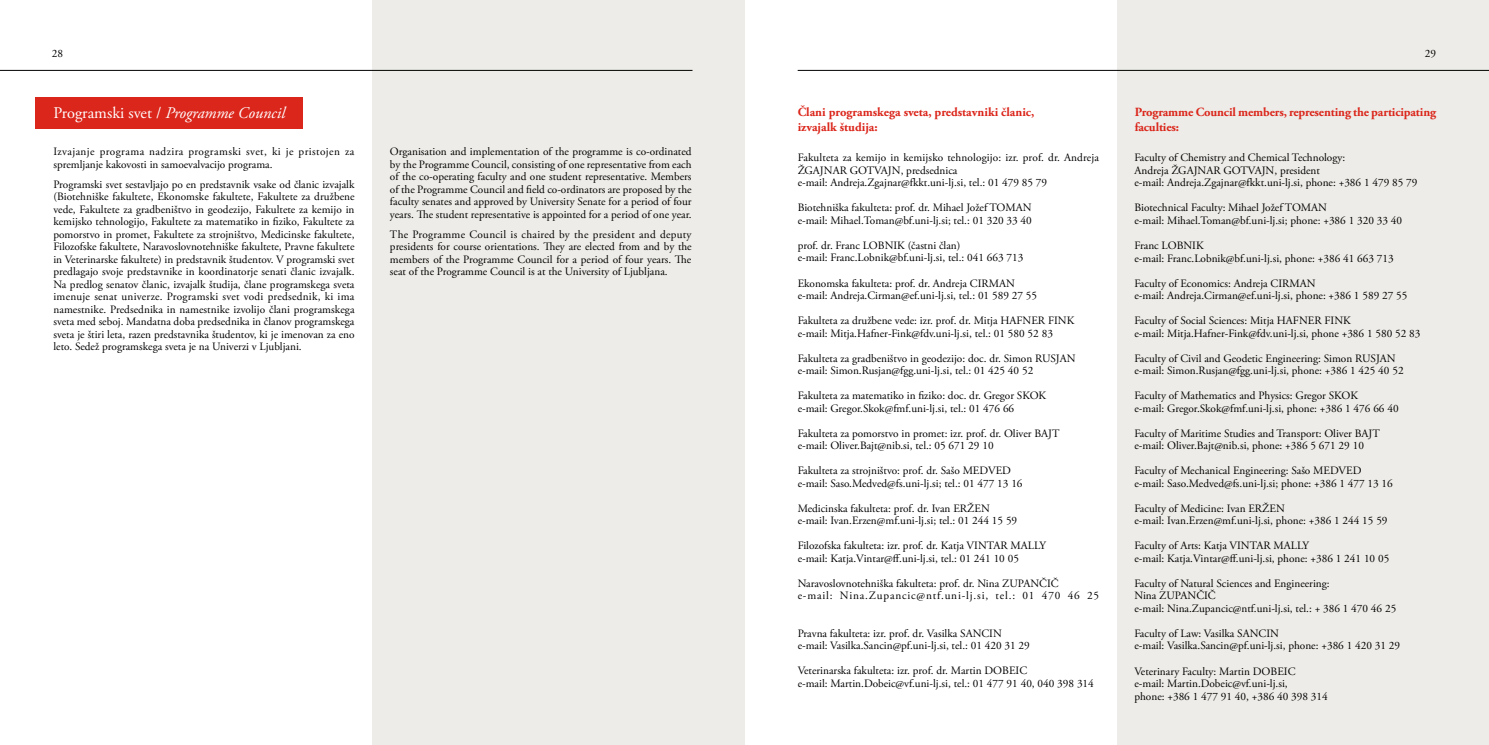
<style>
.page{position:relative;width:1489px;height:745px;background:#fff}
.page>*{position:absolute;margin:0;border:0;box-sizing:border-box;transform-origin:0 0}
.t1{font:italic 16.25px "Adobe Garamond Pro";color:#fff}
.t2{font:700 12.5px/15px "Adobe Garamond Pro";letter-spacing:-.01em;color:#db261b}
.t3{font:11.25px/12.5px "Adobe Garamond Pro";color:#000}
.t4{font:11.25px/12.5px "Adobe Garamond Pro";letter-spacing:.03em;color:#000}
.s1{font-style:normal}
</style>
<div class="page">
<div style="left:1117px;top:0;width:371px;height:744px;background:#edece8"></div>
<div style="left:372px;top:0;width:372px;height:744px;background:#edece8"></div>
<hr style="left:0;top:70px;width:692px;height:1px;background:#000">
<hr style="left:797px;top:70px;width:691px;height:1px;background:#000">
<div style="left:36px;top:97px;width:267px;height:32px;background:#db261b"></div>
<p class="t3" style="left:52px;top:48px;width:13px">28</p>
<p class="t3" style="left:1424px;top:48px;width:13px">29</p>
<h1 class="t1" style="left:53px;top:103px;width:233px"><span class="s1">Programski svet /</span> Programme Council</h1>
<p class="t4" style="left:53px;top:146px;width:302px">Izvajanje programa nadzira programski svet, ki je pristojen za spremljanje kakovosti in samoevalvacijo programa.</p>
<p class="t3" style="left:53px;top:178px;width:303px;text-align:justify">Programski svet sestavljajo po en predstavnik vsake od članic izvajalk (Biotehniške fakultete, Ekonomske fakultete, Fakultete za družbene vede, Fakultete za gradbeništvo in geodezijo, Fakultete za kemijo in kemijsko tehnologijo, Fakultete za matematiko in fiziko, Fakultete za pomorstvo in promet, Fakultete za strojništvo, Medicinske fakultete, Filozofske fakultete, Naravoslovnotehniške fakultete, Pravne fakultete in Veterinarske fakultete) in predstavnik študentov. V programski svet predlagajo svoje predstavnike in koordinatorje senati članic izvajalk.<br>Na predlog senatov članic, izvajalk študija, člane programskega sveta imenuje senat univerze. Programski svet vodi predsednik, ki ima namestnike. Predsednika in namestnike izvolijo člani programskega sveta med seboj. Mandatna doba predsednika in članov programskega sveta je štiri leta, razen predstavnika študentov, ki je imenovan za eno leto. Sedež programskega sveta je na Univerzi v Ljubljani.</p>
<p class="t3" style="left:390px;top:146px;width:303px;text-align:justify">Organisation and implementation of the programme is co-ordinated by the Programme Council, consisting of one representative from each of the co-operating faculty and one student representative. Members of the Programme Council and field co-ordinators are proposed by the faculty senates and approved by University Senate for a period of four years. The student representative is appointed for a period of one year.</p>
<p class="t3" style="left:390px;top:228px;width:303px;text-align:justify">The Programme Council is chaired by the president and deputy presidents for course orientations. They are elected from and by the members of the Programme Council for a period of four years. The seat of the Programme Council is at the University of Ljubljana.</p>
<p class="t2" style="left:797px;top:104px;width:238px">Člani programskega sveta, predstavniki članic, izvajalk študija:</p>
<p class="t2" style="left:1134px;top:104px;width:303px">Programme Council members, representing the participating faculties:</p>
<p class="t3" style="left:1134px;top:152px;width:284px">Faculty of Chemistry and Chemical Technology:<br>Andreja ŽGAJNAR GOTVAJN, president<br>e-mail: Andreja.Zgajnar@fkkt.uni-lj.si, phone: +386 1 479 85 79</p>
<p class="t3" style="left:1134px;top:202px;width:269px">Biotechnical Faculty: Mihael Jožef TOMAN<br>e-mail: Mihael.Toman@bf.uni-lj.si; phone: +386 1 320 33 40</p>
<p class="t3" style="left:1134px;top:239px;width:261px">Franc LOBNIK<br>e-mail: Franc.Lobnik@bf.uni-lj.si, phone: +386 41 663 713</p>
<p class="t3" style="left:1134px;top:277px;width:274px">Faculty of Economics: Andreja CIRMAN<br>e-mail: Andreja.Cirman@ef.uni-lj.si, phone: +386 1 589 27 55</p>
<p class="t3" style="left:1134px;top:314px;width:287px">Faculty of Social Sciences: Mitja HAFNER FINK<br>e-mail: Mitja.Hafner-Fink@fdv.uni-lj.si, phone +386 1 580 52 83</p>
<p class="t3" style="left:1134px;top:352px;width:271px">Faculty of Civil and Geodetic Engineering: Simon RUSJAN e-mail: Simon.Rusjan@fgg.uni-lj.si, phone: +386 1 425 40 52</p>
<p class="t3" style="left:1134px;top:389px;width:266px">Faculty of Mathematics and Physics: Gregor SKOK<br>e-mail: Gregor.Skok@fmf.uni-lj.si, phone: +386 1 476 66 40</p>
<p class="t3" style="left:1134px;top:427px;width:247px">Faculty of Maritime Studies and Transport: Oliver BAJT e-mail: Oliver.Bajt@nib.si, phone: +386 5 671 29 10</p>
<p class="t3" style="left:1134px;top:464px;width:260px">Faculty of Mechanical Engineering: Sašo MEDVED e-mail: Saso.Medved@fs.uni-lj.si; phone: +386 1 477 13 16</p>
<p class="t3" style="left:1134px;top:502px;width:254px">Faculty of Medicine: Ivan ERŽEN<br>e-mail: Ivan.Erzen@mf.uni-lj.si, phone: +386 1 244 15 59</p>
<p class="t3" style="left:1134px;top:539px;width:256px">Faculty of Arts: Katja VINTAR MALLY<br>e-mail: Katja.Vintar@ff.uni-lj.si, phone: +386 1 241 10 05</p>
<p class="t3" style="left:1134px;top:577px;width:263px">Faculty of Natural Sciences and Engineering:<br>Nina ZUPANČIČ<br>e-mail: Nina.Zupancic@ntf.uni-lj.si, tel.: + 386 1 470 46 25</p>
<p class="t3" style="left:1134px;top:627px;width:267px">Faculty of Law: Vasilka SANCIN<br>e-mail: Vasilka.Sancin@pf.uni-lj.si, phone: +386 1 420 31 29</p>
<p class="t3" style="left:1134px;top:664px;width:195px">Veterinary Faculty: Martin DOBEIC e-mail: Martin.Dobeic@vf.uni-lj.si,<br>phone: +386 1 477 91 40, +386 40 398 314</p>
<p class="t3" style="left:797px;top:152px;width:303px">Fakulteta za kemijo in kemijsko tehnologijo: izr. prof. dr. Andreja<br>ŽGAJNAR GOTVAJN, predsednica<br>e-mail: Andreja.Zgajnar@fkkt.uni-lj.si, tel.: 01 479 85 79</p>
<p class="t3" style="left:797px;top:202px;width:236px">Biotehniška fakulteta: prof. dr. Mihael Jožef TOMAN e-mail: Mihael.Toman@bf.uni-lj.si; tel.: 01 320 33 40</p>
<p class="t3" style="left:797px;top:239px;width:227px">prof. dr. Franc LOBNIK (častni član)<br>e-mail: Franc.Lobnik@bf.uni-lj.si, tel.: 041 663 713</p>
<p class="t3" style="left:797px;top:277px;width:241px">Ekonomska fakulteta: prof. dr. Andreja CIRMAN e-mail: Andreja.Cirman@ef.uni-lj.si, tel.: 01 589 27 55</p>
<p class="t3" style="left:797px;top:314px;width:278px">Fakulteta za družbene vede: izr. prof. dr. Mitja HAFNER FINK e-mail: Mitja.Hafner-Fink@fdv.uni-lj.si, tel.: 01 580 52 83</p>
<p class="t3" style="left:797px;top:352px;width:279px">Fakulteta za gradbeništvo in geodezijo: doc. dr. Simon RUSJAN e-mail: Simon.Rusjan@fgg.uni-lj.si, tel.: 01 425 40 52</p>
<p class="t3" style="left:797px;top:389px;width:250px">Fakulteta za matematiko in fiziko: doc. dr. Gregor SKOK e-mail: Gregor.Skok@fmf.uni-lj.si, tel.: 01 476 66</p>
<p class="t3" style="left:797px;top:427px;width:263px">Fakulteta za pomorstvo in promet: izr. prof. dr. Oliver BAJT e-mail: Oliver.Bajt@nib.si, tel.: 05 671 29 10</p>
<p class="t3" style="left:797px;top:464px;width:226px">Fakulteta za strojništvo: prof. dr. Sašo MEDVED e-mail: Saso.Medved@fs.uni-lj.si; tel.: 01 477 13 16</p>
<p class="t3" style="left:797px;top:502px;width:221px">Medicinska fakulteta: prof. dr. Ivan ERŽEN e-mail: Ivan.Erzen@mf.uni-lj.si; tel.: 01 244 15 59</p>
<p class="t3" style="left:797px;top:539px;width:250px">Filozofska fakulteta: izr. prof. dr. Katja VINTAR MALLY e-mail: Katja.Vintar@ff.uni-lj.si, tel.: 01 241 10 05</p>
<p class="t3" style="left:797px;top:577px;width:303px">Naravoslovnotehniška fakulteta: prof. dr. Nina ZUPANČIČ<br>e-mail: Nina.Zupancic@ntf.uni-lj.si, tel.: 01 470 46 25</p>
<p class="t3" style="left:797px;top:627px;width:234px">Pravna fakulteta: izr. prof. dr. Vasilka SANCIN e-mail: Vasilka.Sancin@pf.uni-lj.si, tel.: 01 420 31 29</p>
<p class="t3" style="left:797px;top:664px;width:298px">Veterinarska fakulteta: izr. prof. dr. Martin DOBEIC<br>e-mail: Martin.Dobeic@vf.uni-lj.si, tel.: 01 477 91 40, 040 398 314</p>
</div>
